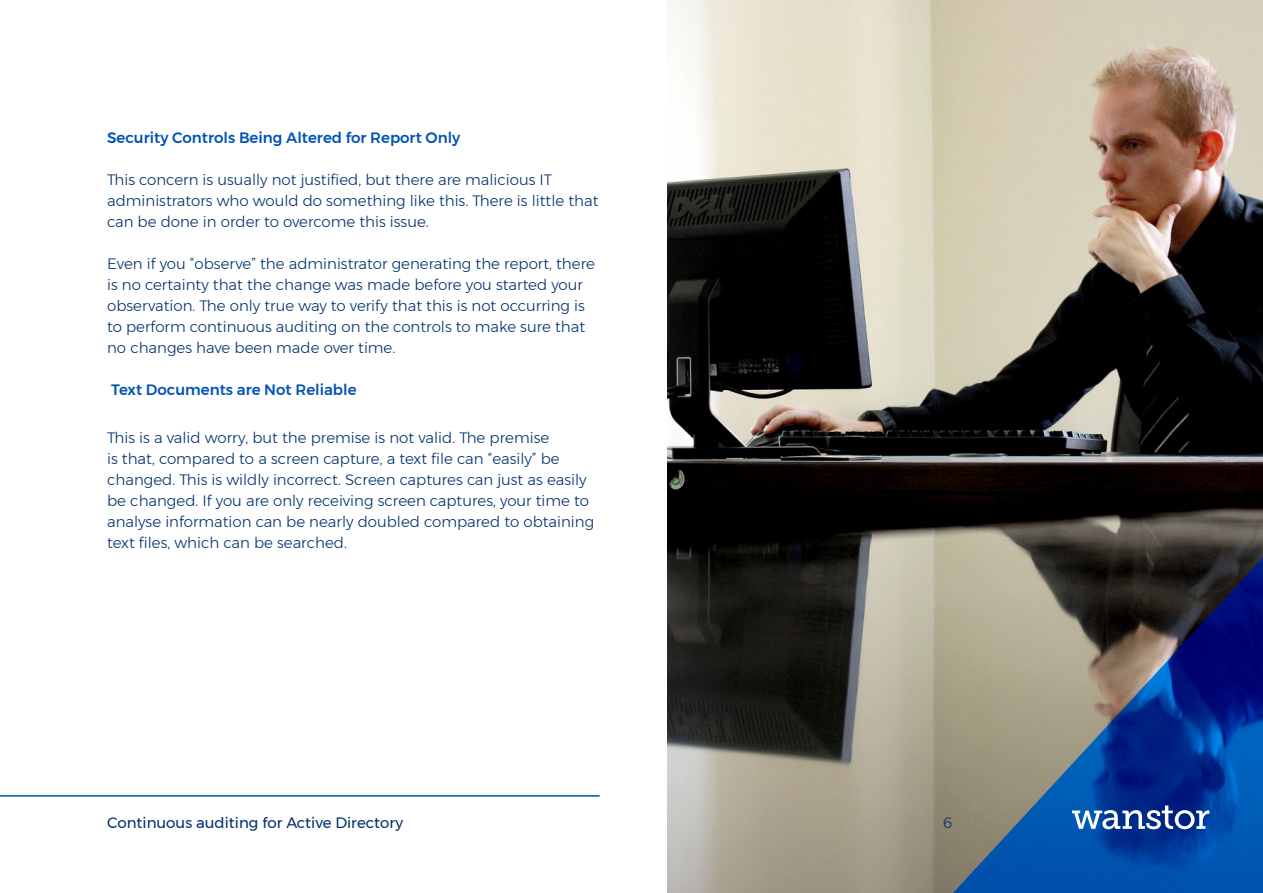
<style>
.page{position:relative;width:1263px;height:893px;background:#fff}
.page>*{position:absolute;margin:0;border:0;box-sizing:border-box;transform-origin:0 0}
.t1{font:300 15px/21px "Montserrat";color:#00306c}
.t2{font:500 15px "Montserrat";color:#0052b7}
.t3{font:15px "Montserrat";color:#00306c}
</style>
<div class="page">
<img style="left:668px;top:0;width:595px;height:893px">
<svg style="left:953px;top:557px;width:310px;height:336px;background:#445c81"></svg>
<hr style="left:0;top:795px;width:600px;height:2px;background:#0052b7">
<svg style="left:1072px;top:805px;width:137px;height:24px"></svg>
<p class="t2" style="left:107px;top:126px;width:355px">Security Controls Being Altered for Report Only</p>
<p class="t1" style="left:107px;top:169px;width:493px">This concern is usually not justified, but there are malicious IT administrators who would do something like this. There is little that can be done in order to overcome this issue.</p>
<p class="t1" style="left:107px;top:253px;width:489px">Even if you “observe” the administrator generating the report, there is no certainty that the change was made before you started your observation. The only true way to verify that this is not occurring is to perform continuous auditing on the controls to make sure that no changes have been made over time.</p>
<p class="t2" style="left:111px;top:378px;width:247px">Text Documents are Not Reliable</p>
<p class="t1" style="left:107px;top:427px;width:489px">This is a valid worry, but the premise is not valid. The premise<br>is that, compared to a screen capture, a text file can “easily” be changed. This is wildly incorrect. Screen captures can just as easily be changed. If you are only receiving screen captures, your time to analyse information can be nearly doubled compared to obtaining text files, which can be searched.</p>
<p class="t3" style="left:107px;top:811px;width:298px">Continuous auditing for Active Directory</p>
<p class="t1" style="left:943px;top:812px;width:11px">6</p>
</div>
